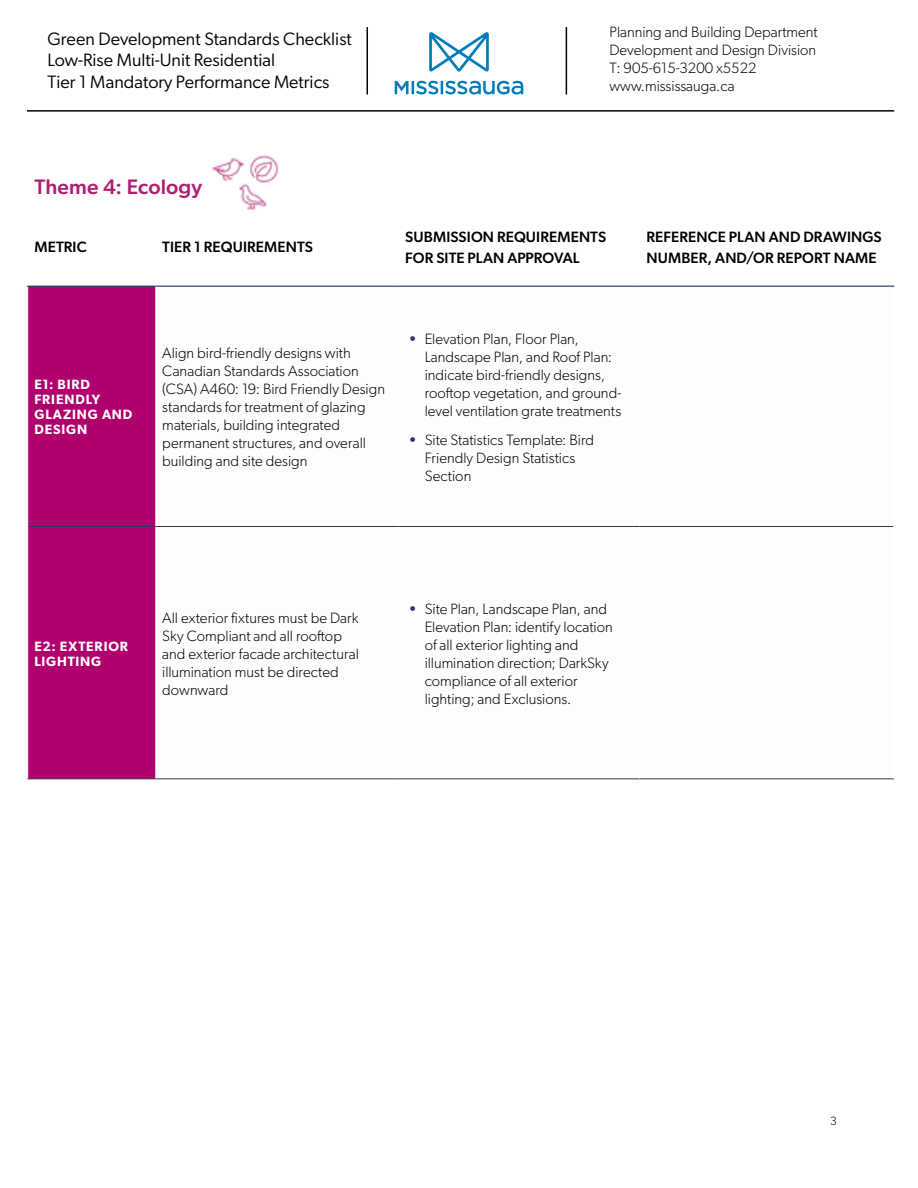
<style>
.page{position:relative;width:918px;height:1188px;background:#fff}
.page>*{position:absolute;margin:0;border:0;box-sizing:border-box;transform-origin:0 0}
.t1{font:500 21px "Gibson";letter-spacing:.01em;color:#ad2071}
.t2{font:18px/21.6px "Gibson";color:#000}
.t3{font:300 15px/18px "Gibson";color:#000}
.t4{font:500 15px/21px "Gibson";letter-spacing:.01em;color:#000}
.t5{font:600 13.5px/15px "Gibson";letter-spacing:.065em;color:#fff}
.t6{font:300 12px "Gibson";color:#000}
.s1{font-weight:500;color:#452a73}
</style>
<div class="page">
<svg style="left:28px;top:285px;width:865px;height:1px"></svg>
<div style="left:28px;top:287px;width:128px;height:491px;background:#af006e"></div>
<hr style="left:28px;top:526px;width:128px;height:1px;background:#353744">
<hr style="left:27px;top:778px;width:129px;height:1px;background:#353744">
<hr style="left:156px;top:778px;width:243px;height:1px;background:#353744">
<hr style="left:399px;top:778px;width:241px;height:1px;background:#353744">
<hr style="left:155px;top:207px;width:1px;height:79px;background:#fff">
<hr style="left:398px;top:207px;width:1px;height:79px;background:#fff">
<hr style="left:156px;top:526px;width:243px;height:1px;background:#353744">
<hr style="left:399px;top:526px;width:241px;height:1px;background:#353744">
<hr style="left:639px;top:207px;width:1px;height:79px;background:#fff">
<hr style="left:27px;top:286px;width:129px;height:1px;background:#203564">
<hr style="left:156px;top:286px;width:243px;height:1px;background:#203564">
<hr style="left:399px;top:286px;width:241px;height:1px;background:#203564">
<hr style="left:640px;top:286px;width:254px;height:1px;background:#203564">
<hr style="left:640px;top:526px;width:253px;height:1px;background:#353744">
<hr style="left:640px;top:778px;width:254px;height:1px;background:#353744">
<img style="left:212px;top:155px;width:67px;height:55px">
<hr style="left:27px;top:110px;width:867px;height:2px;background:#000">
<hr style="left:367px;top:27px;width:1px;height:67px;background:#000">
<hr style="left:566px;top:27px;width:1px;height:67px;background:#000">
<svg style="left:395px;top:81px;width:128px;height:13px"></svg>
<svg style="left:429px;top:32px;width:60px;height:40px"></svg>
<p class="t2" style="left:48px;top:27px;width:306px">Green Development Standards Checklist<br>Low-Rise Multi-Unit Residential<br>Tier 1 Mandatory Performance Metrics</p>
<p class="t3" style="left:609px;top:23px;width:210px">Planning and Building Department<br>Development and Design Division<br>T: 905-615-3200 x5522 www.mississauga.ca</p>
<h1 class="t1" style="left:34px;top:174px;width:169px">Theme 4: Ecology</h1>
<p class="t4" style="left:34px;top:237px;width:54px">METRIC</p>
<p class="t4" style="left:162px;top:237px;width:152px">TIER 1 REQUIREMENTS</p>
<p class="t4" style="left:405px;top:226px;width:203px">SUBMISSION REQUIREMENTS<br>FOR SITE PLAN APPROVAL</p>
<p class="t4" style="left:646px;top:226px;width:237px">REFERENCE PLAN AND DRAWINGS<br>NUMBER, AND/OR REPORT NAME</p>
<p class="t5" style="left:34px;top:377px;width:100px">E1: BIRD<br>FRIENDLY<br>GLAZING AND<br>DESIGN</p>
<p class="t3" style="left:162px;top:344px;width:224px">Align bird-friendly designs with Canadian Standards Association (CSA) A460: 19: Bird Friendly Design standards for treatment of glazing materials, building integrated permanent structures, and overall building and site design</p>
<p class="t3" style="left:425px;top:330px;width:198px;text-indent:-16px"><span class="s1">•</span> Elevation Plan, Floor Plan,<br>Landscape Plan, and Roof Plan: indicate bird-friendly designs, rooftop vegetation, and ground&shy;level ventilation grate treatments</p>
<p class="t3" style="left:425px;top:430px;width:171px;text-indent:-16px"><span class="s1">•</span> Site Statistics Template: Bird<br>Friendly Design Statistics<br>Section</p>
<p class="t5" style="left:34px;top:638px;width:95px">E2: EXTERIOR<br>LIGHTING</p>
<p class="t3" style="left:162px;top:608px;width:198px">All exterior fixtures must be Dark<br>Sky Compliant and all rooftop and exterior facade architectural illumination must be directed downward</p>
<p class="t3" style="left:425px;top:599px;width:190px;text-indent:-16px"><span class="s1">•</span> Site Plan, Landscape Plan, and<br>Elevation Plan: identify location of all exterior lighting and illumination direction; DarkSky compliance of all exterior lighting; and Exclusions.</p>
<p class="t6" style="left:830px;top:1114px;width:8px">3</p>
</div>
